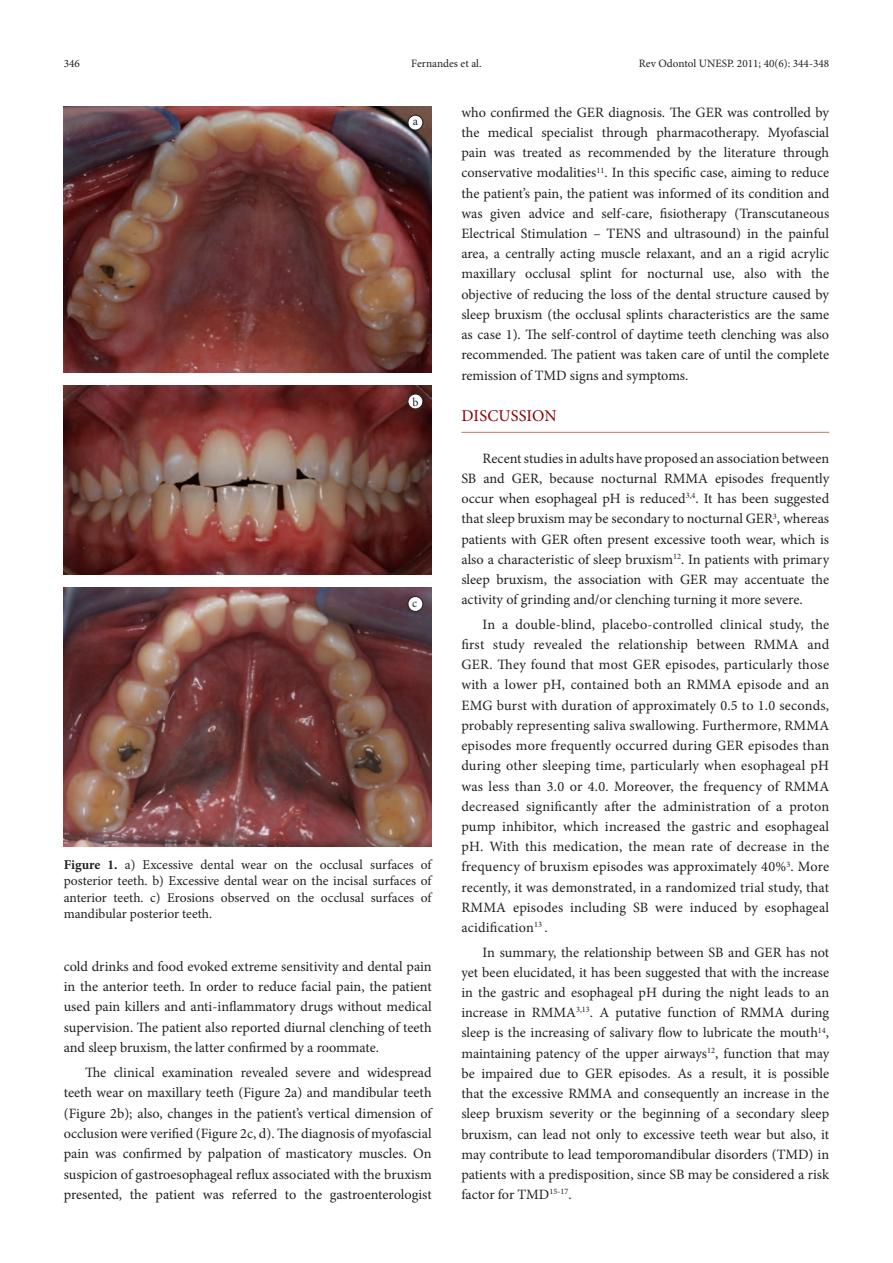
<style>
.page{position:relative;width:893px;height:1263px;background:#fff}
.page>*{position:absolute;margin:0;border:0;box-sizing:border-box;transform-origin:0 0}
.t1{font:16.5px "Minion Pro";letter-spacing:.01em;color:#8b0202}
.t2{font:14.25px/20.2px "Minion Pro";color:#231f20;text-align:justify}
.t3{font:13.5px/16.2px "Minion Pro";color:#231f20;text-align:justify}
.t4{font:12px "Minion Pro";color:#231f20}
.t5{font:11.25px "Minion Pro";color:#231f20}
.s1{font-weight:700}
</style>
<div class="page">
<img style="left:64px;top:106px;width:368px;height:266px">
<img style="left:64px;top:385px;width:368px;height:190px">
<img style="left:64px;top:588px;width:368px;height:258px">
<div style="left:408px;top:115px;width:15px;height:15px;background:#fff;border-radius:50%"></div>
<div style="left:408px;top:115px;width:15px;height:15px;border:1px solid #231f20;border-radius:50%"></div>
<div style="left:408px;top:394px;width:15px;height:15px;background:#fff;border-radius:50%"></div>
<div style="left:408px;top:394px;width:15px;height:15px;border:1px solid #231f20;border-radius:50%"></div>
<div style="left:408px;top:596px;width:15px;height:15px;background:#fff;border-radius:50%"></div>
<div style="left:408px;top:596px;width:15px;height:16px;border:1px solid #231f20;border-radius:50%"></div>
<hr style="left:461px;top:432px;width:368px;height:1px;background:#c27660">
<p class="t5" style="left:64px;top:56px;width:18px">346</p>
<p class="t5" style="left:411px;top:56px;width:72px">Fernandes et al.</p>
<p class="t5" style="left:639px;top:56px;width:192px">Rev Odontol UNESP. 2011; 40(6): 344-348</p>
<p class="t4" style="left:413px;top:114px;width:7px">a</p>
<p class="t4" style="left:412px;top:394px;width:8px">b</p>
<p class="t4" style="left:412px;top:595px;width:7px">c</p>
<p class="t3" style="left:64px;top:857px;width:369px"><span class="s1">Figure 1.</span> a) Excessive dental wear on the occlusal surfaces of posterior teeth. b) Excessive dental wear on the incisal surfaces of anterior teeth. c) Erosions observed on the occlusal surfaces of mandibular posterior teeth.</p>
<p class="t2" style="left:64px;top:956px;width:369px">cold drinks and food evoked extreme sensitivity and dental pain in the anterior teeth. In order to reduce facial pain, the patient used pain killers and anti-inflammatory drugs without medical supervision. The patient also reported diurnal clenching of teeth and sleep bruxism, the latter confirmed by a roommate.</p>
<p class="t2" style="left:64px;top:1062px;width:369px;text-indent:21px">The clinical examination revealed severe and widespread teeth wear on maxillary teeth (Figure 2a) and mandibular teeth (Figure 2b); also, changes in the patient’s vertical dimension of occlusion were verified (Figure 2c, d). The diagnosis of myofascial pain was confirmed by palpation of masticatory muscles. On suspicion of gastroesophageal reflux associated with the bruxism presented, the patient was referred to the gastroenterologist</p>
<p class="t2" style="left:461px;top:102px;width:369px">who confirmed the GER diagnosis. The GER was controlled by the medical specialist through pharmacotherapy. Myofascial pain was treated as recommended by the literature through conservative modalities<sup>11</sup>. In this specific case, aiming to reduce the patient’s pain, the patient was informed of its condition and was given advice and self-care, fisiotherapy (Transcutaneous Electrical Stimulation – TENS and ultrasound) in the painful area, a centrally acting muscle relaxant, and an a rigid acrylic maxillary occlusal splint for nocturnal use, also with the objective of reducing the loss of the dental structure caused by sleep bruxism (the occlusal splints characteristics are the same as case 1). The self-control of daytime teeth clenching was also recommended. The patient was taken care of until the complete remission of TMD signs and symptoms.</p>
<p class="t1" style="left:461px;top:405px;width:97px">DISCUSSION</p>
<p class="t2" style="left:461px;top:448px;width:369px;text-indent:21px">Recent studies in adults have proposed an association between SB and GER, because nocturnal RMMA episodes frequently occur when esophageal pH is reduced<sup>3,4</sup>. It has been suggested that sleep bruxism may be secondary to nocturnal GER<sup>3</sup>, whereas patients with GER often present excessive tooth wear, which is also a characteristic of sleep bruxism<sup>12</sup>. In patients with primary sleep bruxism, the association with GER may accentuate the activity of grinding and/or clenching turning it more severe.</p>
<p class="t2" style="left:461px;top:614px;width:369px;text-indent:21px">In a double-blind, placebo-controlled clinical study, the first study revealed the relationship between RMMA and GER. They found that most GER episodes, particularly those with a lower pH, contained both an RMMA episode and an EMG burst with duration of approximately 0.5 to 1.0 seconds, probably representing saliva swallowing. Furthermore, RMMA episodes more frequently occurred during GER episodes than during other sleeping time, particularly when esophageal pH was less than 3.0 or 4.0. Moreover, the frequency of RMMA decreased significantly after the administration of a proton pump inhibitor, which increased the gastric and esophageal pH. With this medication, the mean rate of decrease in the frequency of bruxism episodes was approximately 40%<sup>3</sup>. More recently, it was demonstrated, in a randomized trial study, that RMMA episodes including SB were induced by esophageal acidification<sup>13</sup> .</p>
<p class="t2" style="left:461px;top:942px;width:369px;text-indent:21px">In summary, the relationship between SB and GER has not yet been elucidated, it has been suggested that with the increase in the gastric and esophageal pH during the night leads to an increase in RMMA<sup>3,13</sup>. A putative function of RMMA during sleep is the increasing of salivary flow to lubricate the mouth<sup>14</sup>, maintaining patency of the upper airways<sup>12</sup>, function that may be impaired due to GER episodes. As a result, it is possible that the excessive RMMA and consequently an increase in the sleep bruxism severity or the beginning of a secondary sleep bruxism, can lead not only to excessive teeth wear but also, it may contribute to lead temporomandibular disorders (TMD) in patients with a predisposition, since SB may be considered a risk factor for TMD<sup>15-17</sup>.</p>
</div>
